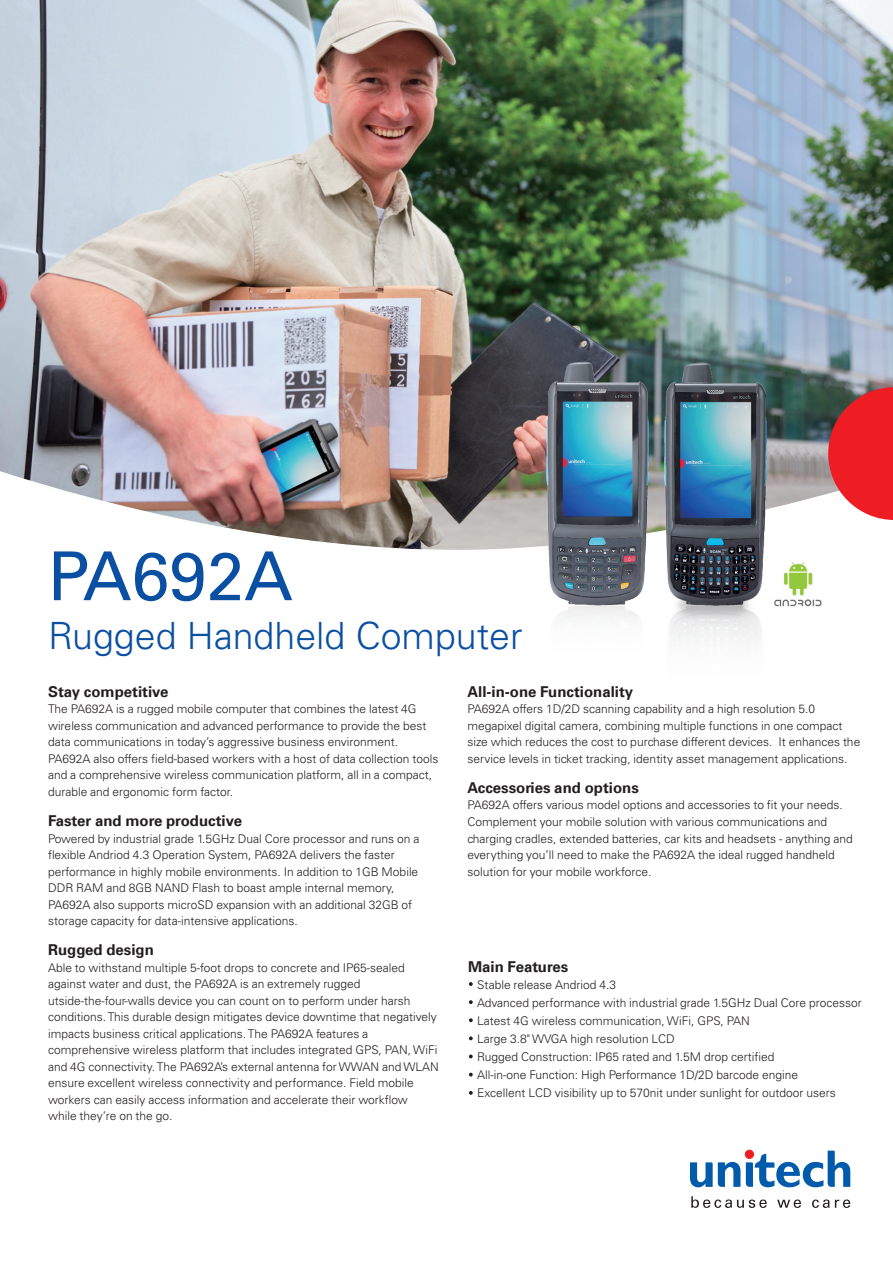
<style>
.page{position:relative;width:893px;height:1263px;background:#fff}
.page>*{position:absolute;margin:0;border:0;box-sizing:border-box;transform-origin:0 0}
.t1{font:67.5px "Univers";color:#0a4fa2}
.t2{font:300 37.5px "Univers";color:#0a4fa2}
.t3{font:700 15px "Univers LT";color:#231f20}
.t4{font:300 12px/16.5px "Univers";color:#231f20}
</style>
<div class="page">
<svg style="left:469px;top:982px;width:4px;height:4px"></svg>
<svg style="left:469px;top:1036px;width:4px;height:4px"></svg>
<svg style="left:469px;top:1000px;width:4px;height:4px"></svg>
<svg style="left:469px;top:1018px;width:4px;height:4px"></svg>
<svg style="left:469px;top:1054px;width:4px;height:4px"></svg>
<svg style="left:469px;top:1073px;width:4px;height:3px"></svg>
<svg style="left:469px;top:1091px;width:4px;height:4px"></svg>
<svg style="left:691px;top:1196px;width:76px;height:12px"></svg>
<svg style="left:777px;top:1199px;width:24px;height:9px"></svg>
<svg style="left:812px;top:1199px;width:17px;height:9px"></svg>
<svg style="left:835px;top:1199px;width:15px;height:9px"></svg>
<svg style="left:690px;top:1150px;width:160px;height:37px"></svg>
<img style="left:0;top:0;width:893px;height:550px">
<svg style="left:828px;top:387px;width:65px;height:133px;background:#db3b3f"></svg>
<img style="left:661px;top:361px;width:112px;height:280px">
<img style="left:539px;top:360px;width:114px;height:259px">
<img style="left:774px;top:562px;width:48px;height:44px">
<h1 class="t1" style="left:48px;top:536px;width:246px">PA692A</h1>
<h2 class="t2" style="left:48px;top:613px;width:476px">Rugged Handheld Computer</h2>
<p class="t3" style="left:48px;top:683px;width:122px">Stay competitive</p>
<p class="t4" style="left:48px;top:701px;width:392px">The PA692A is a rugged mobile computer that combines the latest 4G wireless communication and advanced performance to provide the best data communications in today’s aggressive business environment.<br>PA692A also offers field-based workers with a host of data collection tools and a comprehensive wireless communication platform, all in a compact, durable and ergonomic form factor.</p>
<p class="t3" style="left:48px;top:812px;width:196px">Faster and more productive</p>
<p class="t4" style="left:48px;top:830px;width:373px">Powered by industrial grade 1.5GHz Dual Core processor and runs on a flexible Andriod 4.3 Operation System, PA692A delivers the faster performance in highly mobile environments. In addition to 1GB Mobile DDR RAM and 8GB NAND Flash to boast ample internal memory, PA692A also supports microSD expansion with an additional 32GB of storage capacity for data-intensive applications.</p>
<p class="t3" style="left:48px;top:941px;width:107px">Rugged design</p>
<p class="t4" style="left:48px;top:959px;width:392px">Able to withstand multiple 5-foot drops to concrete and IP65-sealed against water and dust, the PA692A is an extremely rugged utside-the-four-walls device you can count on to perform under harsh conditions. This durable design mitigates device downtime that negatively impacts business critical applications. The PA692A features a comprehensive wireless platform that includes integrated GPS, PAN, WiFi and 4G connectivity. The PA692A’s external antenna for WWAN and WLAN ensure excellent wireless connectivity and performance. Field mobile workers can easily access information and accelerate their workflow while they’re on the go.</p>
<p class="t3" style="left:467px;top:683px;width:167px">All-in-one Functionality</p>
<p class="t4" style="left:467px;top:701px;width:394px">PA692A offers 1D/2D scanning capability and a high resolution 5.0 megapixel digital camera, combining multiple functions in one compact size which reduces the cost to purchase different devices. It enhances the service levels in ticket tracking, identity asset management applications.</p>
<p class="t3" style="left:467px;top:779px;width:173px">Accessories and options</p>
<p class="t4" style="left:467px;top:797px;width:387px">PA692A offers various model options and accessories to fit your needs.<br>Complement your mobile solution with various communications and charging cradles, extended batteries, car kits and headsets - anything and everything you’ll need to make the PA692A the ideal rugged handheld solution for your mobile workforce.</p>
<p class="t3" style="left:468px;top:958px;width:102px">Main Features</p>
<p class="t4" style="left:477px;top:975px;width:386px;line-height:18px">Stable release Andriod 4.3<br>Advanced performance with industrial grade 1.5GHz Dual Core processor Latest 4G wireless communication, WiFi, GPS, PAN<br>Large 3.8" WVGA high resolution LCD<br>Rugged Construction: IP65 rated and 1.5M drop certified<br>All-in-one Function: High Performance 1D/2D barcode engine<br>Excellent LCD visibility up to 570nit under sunlight for outdoor users</p>
</div>
